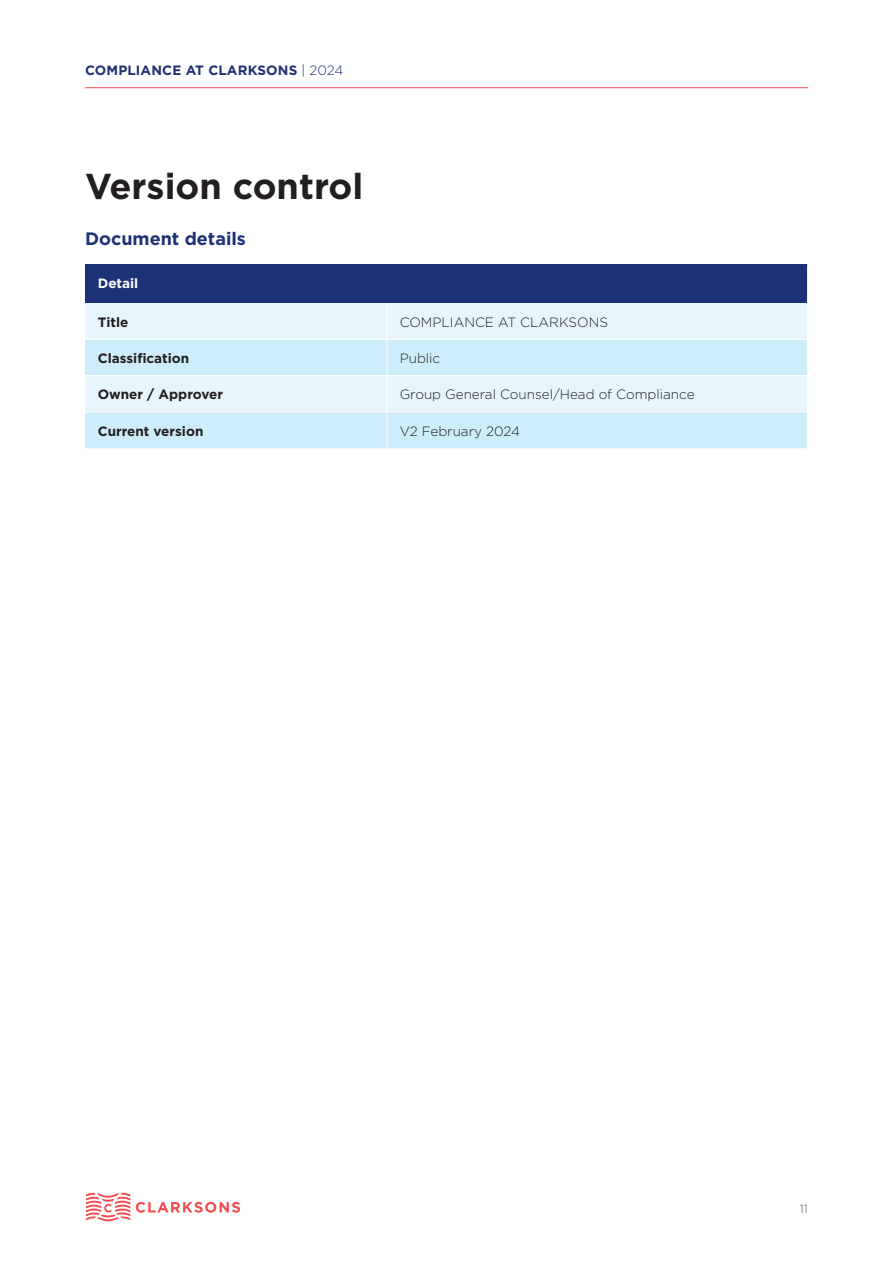
<style>
.page{position:relative;width:893px;height:1263px;background:#fff}
.page>*{position:absolute;margin:0;border:0;box-sizing:border-box;transform-origin:0 0}
.t1{font:700 36px "Gotham";color:#231f20}
.t2{font:700 18px "Gotham";color:#1d3176}
.Body_Copy{font:300 13.5px "Gotham";color:#231f20}
.Body_Copy-2{font:700 13.5px "Gotham";color:#231f20}
.t3{font:700 13.5px "Gotham";letter-spacing:.01em;color:#203171}
.Table_row_title{font:700 13.5px "Gotham";color:#fff}
.t4{font:300 12px "Gotham";color:#55575b}
.s1{font-weight:300}
</style>
<div class="page">
<svg style="left:136px;top:1202px;width:104px;height:11px"></svg>
<svg style="left:86px;top:1193px;width:44px;height:28px"></svg>
<hr style="left:85px;top:87px;width:723px;height:1px;background:#f24c4e">
<div style="left:85px;top:264px;width:722px;height:39px;background:#1d3176"></div>
<svg style="left:85px;top:303px;width:722px;height:145px"></svg>
<hr style="left:387px;top:303px;width:1px;height:36px;background:#fff">
<hr style="left:387px;top:412px;width:1px;height:36px;background:#fff">
<hr style="left:85px;top:339px;width:302px;height:1px;background:#fff">
<hr style="left:85px;top:375px;width:302px;height:1px;background:#fff">
<hr style="left:387px;top:339px;width:421px;height:1px;background:#fff">
<hr style="left:387px;top:375px;width:421px;height:1px;background:#fff">
<hr style="left:387px;top:340px;width:1px;height:35px;background:#fff">
<hr style="left:387px;top:376px;width:1px;height:36px;background:#fff">
<hr style="left:85px;top:412px;width:302px;height:1px;background:#fff">
<hr style="left:387px;top:412px;width:421px;height:1px;background:#fff">
<p class="t3" style="left:85px;top:61px;width:260px">COMPLIANCE AT CLARKSONS <span class="s1">| 2024</span></p>
<h1 class="t1" style="left:85px;top:162px;width:280px">Version control</h1>
<h2 class="t2" style="left:85px;top:226px;width:162px">Document details</h2>
<p class="Table_row_title" style="left:98px;top:274px;width:42px">Detail</p>
<p class="Body_Copy-2" style="left:98px;top:313px;width:32px">Title</p>
<p class="Body_Copy" style="left:400px;top:313px;width:210px">COMPLIANCE AT CLARKSONS</p>
<p class="Body_Copy-2" style="left:98px;top:349px;width:93px">Classification</p>
<p class="Body_Copy" style="left:400px;top:350px;width:42px">Public</p>
<p class="Body_Copy-2" style="left:98px;top:385px;width:127px">Owner / Approver</p>
<p class="Body_Copy" style="left:400px;top:386px;width:296px">Group General Counsel/Head of Compliance</p>
<p class="Body_Copy-2" style="left:98px;top:422px;width:107px">Current version</p>
<p class="Body_Copy" style="left:400px;top:422px;width:122px">V2 February 2024</p>
<p class="t4" style="left:800px;top:1202px;width:10px">11</p>
</div>
